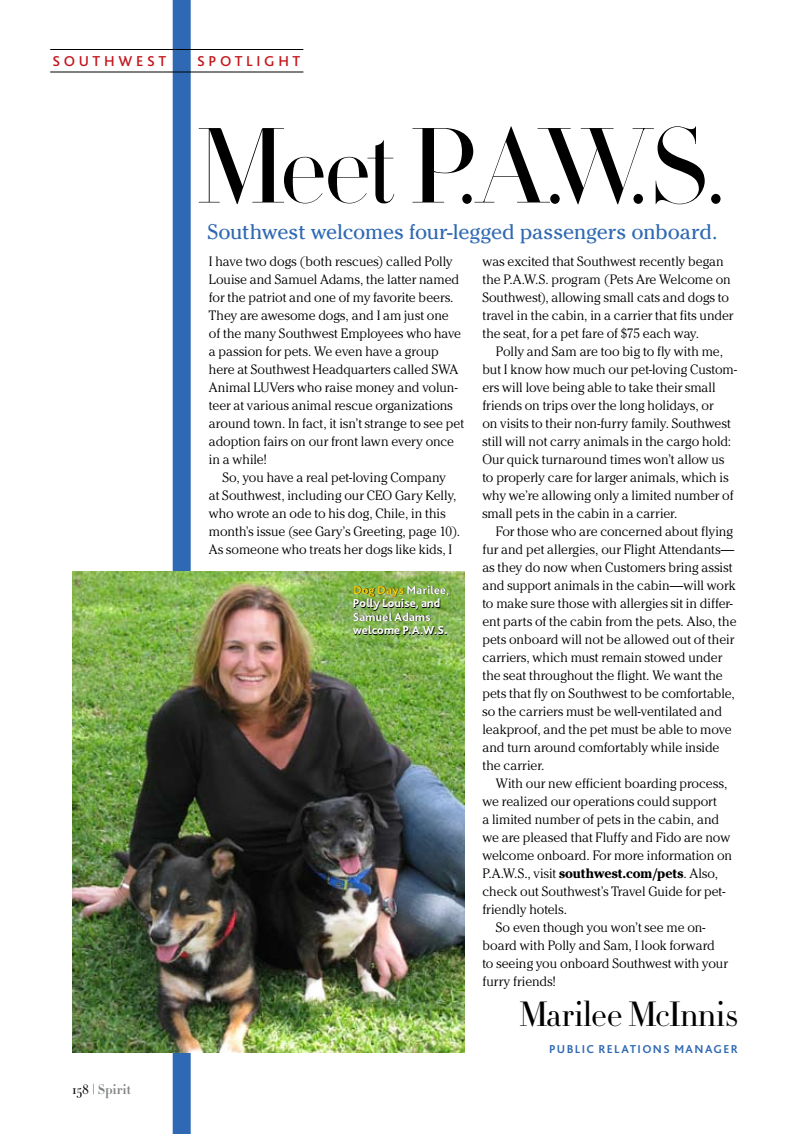
<style>
.page{position:relative;width:810px;height:1134px;background:#fff}
.page>*{position:absolute;margin:0;border:0;box-sizing:border-box;transform-origin:0 0}
.t1{font:105px "Didot HTF L64 Light";color:#000}
.t2{font:34.5px "Didot HTF L16 Light";letter-spacing:-.015em;color:#000}
.t3{font:21px "Cheltenham Std";letter-spacing:-.01em;color:#2f69b3}
.t4{font:500 15px "Bliss 2";letter-spacing:.245em;color:#c4151c}
.t5{font:300 13.5px/18px "Cheltenham Std";letter-spacing:-.005em;color:#000}
.t6{font:13.5px "Didot HTF B06 Bold";letter-spacing:-.005em;color:#808284}
.t7{font:800 12px/13.5px "Bliss 2";letter-spacing:.01em;color:#fff}
.t8{font:700 12px "Bliss 2";letter-spacing:.115em;color:#2f69b3}
.s1{font-family:"Didot HTF L06 Light";color:#000}
.s2{color:#f4d010}
.s3{font-style:inherit}
.s4{font-weight:700}
</style>
<div class="page">
<div style="left:173px;top:0;width:18px;height:1134px;background:#2f69b3"></div>
<img style="left:72px;top:572px;width:392px;height:481px">
<hr style="left:50px;top:72px;width:253px;height:1px;background:#000">
<hr style="left:50px;top:49px;width:253px;height:1px;background:#000">
<p class="t4" style="left:52px;top:51px;width:115px">SOUTHWEST</p>
<p class="t4" style="left:197px;top:51px;width:105px">SPOTLIGHT</p>
<h1 class="t1" style="left:195px;top:104px;width:531px">Meet P.A.W.S.</h1>
<h3 class="t3" style="left:207px;top:219px;width:512px">Southwest welcomes four-legged passengers onboard.</h3>
<p class="t6" style="left:72px;top:1080px;width:61px"><span class="s1">158 |</span> Spirit</p>
<p class="t5" style="left:209px;top:252px;width:257px">I have two dogs (both rescues) called Polly Louise and Samuel Adams, the latter named for the patriot and one of my favorite beers.<br>They are awesome dogs, and I am just one<br>of the many Southwest Employees who have a passion for pets. We even have a group here at Southwest Headquarters called SWA Animal LUVers who raise money and volun&shy;teer at various animal rescue organizations around town. In fact, it isn’t strange to see pet adoption fairs on our front lawn every once in a while!</p>
<p class="t5" style="left:209px;top:468px;width:253px;text-indent:14px">So, you have a real pet-loving Company<br>at Southwest, including our CEO Gary Kelly, who wrote an ode to his dog, Chile, in this month’s issue (see Gary’s Greeting, page 10).<br>As someone who treats her dogs like kids, I</p>
<p class="t7" style="left:353px;top:583px;width:98px"><span class="s2">Dog Days</span> Marilee,<br>Polly Louise, and<br>Samuel Adams welcome P.A.W.S<span class="s3">.</span></p>
<p class="t5" style="left:482px;top:252px;width:253px">was excited that Southwest recently began the P.A.W.S. program (Pets Are Welcome on Southwest), allowing small cats and dogs to travel in the cabin, in a carrier that fits under the seat, for a pet fare of $75 each way.</p>
<p class="t5" style="left:482px;top:342px;width:256px;text-indent:14px">Polly and Sam are too big to fly with me, but I know how much our pet-loving Custom&shy;ers will love being able to take their small friends on trips over the long holidays, or<br>on visits to their non-furry family. Southwest still will not carry animals in the cargo hold:<br>Our quick turnaround times won’t allow us to properly care for larger animals, which is why we’re allowing only a limited number of small pets in the cabin in a carrier.</p>
<p class="t5" style="left:482px;top:522px;width:256px;text-indent:14px">For those who are concerned about flying fur and pet allergies, our Flight Attendants— as they do now when Customers bring assist and support animals in the cabin—will work to make sure those with allergies sit in differ&shy;ent parts of the cabin from the pets. Also, the pets onboard will not be allowed out of their carriers, which must remain stowed under the seat throughout the flight. We want the pets that fly on Southwest to be comfortable, so the carriers must be well-ventilated and leakproof, and the pet must be able to move and turn around comfortably while inside the carrier.</p>
<p class="t5" style="left:496px;top:774px;width:233px">With our new efficient boarding process,</p>
<p class="t5" style="left:482px;top:792px;width:236px">we realized our operations could support</p>
<p class="t5" style="left:482px;top:810px;width:238px">a limited number of pets in the cabin, and</p>
<p class="t5" style="left:482px;top:828px;width:249px">we are pleased that Fluffy and Fido are now</p>
<p class="t5" style="left:482px;top:846px;width:251px">welcome onboard. For more information on</p>
<p class="t5" style="left:482px;top:864px;width:237px">P.A.W.S., visit <span class="s4">southwest.com/pets</span>. Also,</p>
<p class="t5" style="left:482px;top:882px;width:244px">check out Southwest’s Travel Guide for pet-</p>
<p class="t5" style="left:482px;top:900px;width:86px">friendly hotels.</p>
<p class="t5" style="left:496px;top:918px;width:211px">So even though you won’t see me on-</p>
<p class="t5" style="left:482px;top:936px;width:234px">board with Polly and Sam, I look forward</p>
<p class="t5" style="left:482px;top:954px;width:247px">to seeing you onboard Southwest with your</p>
<p class="t5" style="left:482px;top:972px;width:75px">furry friends!</p>
<h2 class="t2" style="left:519px;top:993px;width:221px">Marilee McInnis</h2>
<p class="t8" style="left:549px;top:1042px;width:189px">PUBLIC RELATIONS MANAGER</p>
</div>
